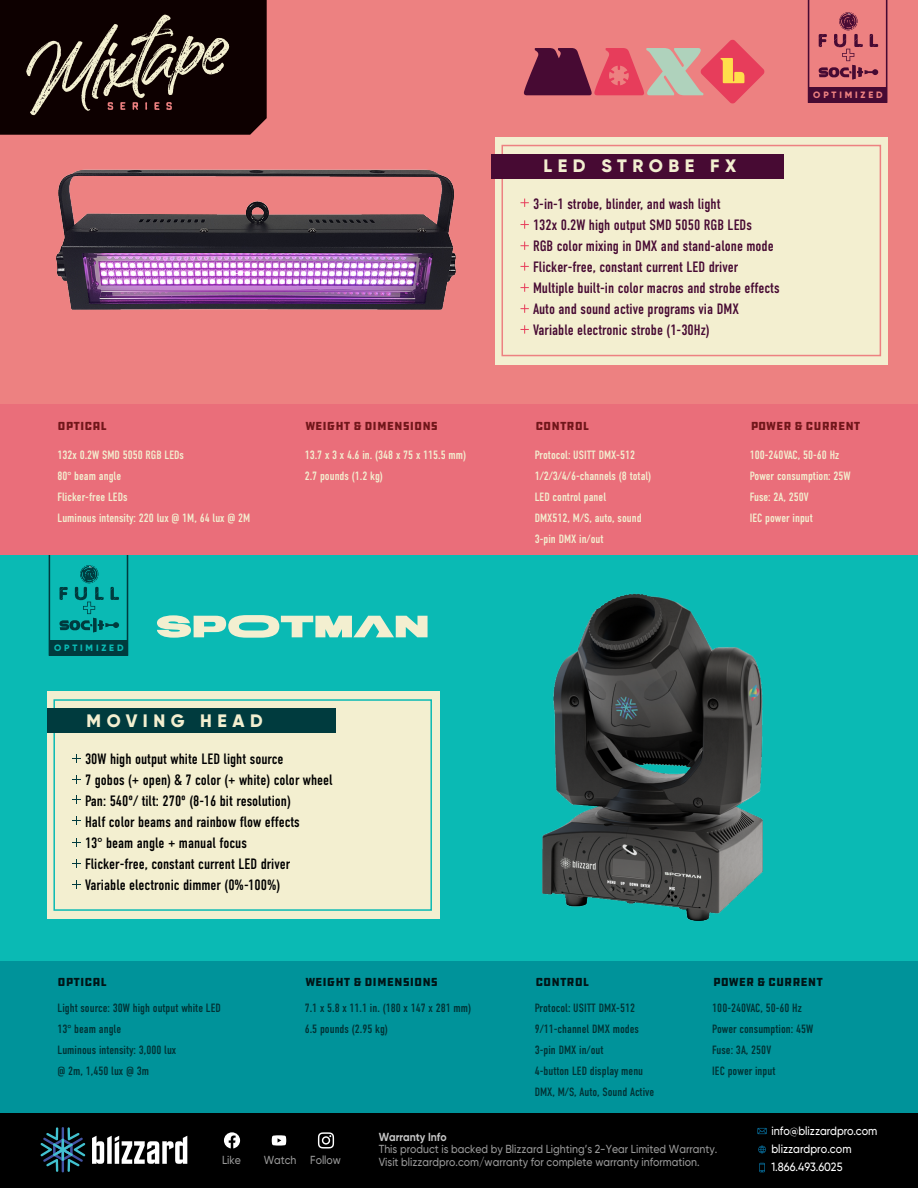
<style>
.page{position:relative;width:918px;height:1188px;background:#fff}
.page>*{position:absolute;margin:0;border:0;box-sizing:border-box;transform-origin:0 0}
.t1{font:800 18px "Gilroy";letter-spacing:.31em;color:#f3efd0}
.t2{font:15px/21px "DIN Condensed";color:#470a33}
.t3{font:15px/21px "DIN Condensed";color:#000}
.t4{font:12px/21px "DIN Condensed";color:#003336}
.t5{font:12px/21px "DIN Condensed";color:#f3efd0}
.t6{font:500 12px/18px "Gilroy";color:#fff;scale:.9 1}
.t7{font:12px "DDC Hardware";color:#001517}
.t8{font:12px "DDC Hardware";color:#71161a}
.t9{font:500 11.7px/12.6px "Gilroy";color:#999;scale:.9 1}
.t10{font:700 11.7px "Gilroy";color:#c7c7c7;scale:.9 1}
.t11{font:800 9.15px "Gilroy";letter-spacing:.31em;color:#0abab4}
.t12{font:800 9.15px "Gilroy";letter-spacing:.31em;color:#ed8181}
</style>
<div class="page">
<div style="left:0;top:0;width:918px;height:555px;background:#ed8181"></div>
<div style="left:0;top:554px;width:918px;height:555px;background:#0abab4"></div>
<div style="left:0;top:1113px;width:918px;height:75px;background:#000"></div>
<svg style="left:157px;top:615px;width:271px;height:23px"></svg>
<img style="left:543px;top:594px;width:220px;height:327px">
<div style="left:0;top:961px;width:918px;height:152px;background:#00939a"></div>
<div style="left:47px;top:692px;width:393px;height:227px;background:#f3efd0"></div>
<div style="left:53px;top:699px;width:379px;height:212px;border:2px solid #0abab4"></div>
<div style="left:47px;top:708px;width:289px;height:25px;background:#003b3e"></div>
<svg style="left:59px;top:565px;width:60px;height:67px"></svg>
<div style="left:49px;top:553px;width:79px;height:103px;border:2px solid #003b3e"></div>
<div style="left:49px;top:640px;width:79px;height:16px;background:#003b3e"></div>
<img style="left:57px;top:169px;width:398px;height:141px">
<div style="left:0;top:404px;width:918px;height:151px;background:#ea6e7a"></div>
<div style="left:495px;top:137px;width:393px;height:228px;background:#f3efd0"></div>
<svg style="left:521px;top:199px;width:8px;height:8px"></svg>
<svg style="left:521px;top:220px;width:8px;height:9px"></svg>
<svg style="left:521px;top:242px;width:8px;height:8px"></svg>
<svg style="left:521px;top:262px;width:8px;height:9px"></svg>
<svg style="left:521px;top:283px;width:8px;height:9px"></svg>
<svg style="left:521px;top:304px;width:8px;height:9px"></svg>
<svg style="left:521px;top:325px;width:8px;height:9px"></svg>
<div style="left:502px;top:145px;width:379px;height:211px;border:2px solid #ed8181"></div>
<div style="left:491px;top:154px;width:293px;height:25px;background:#470a33"></div>
<svg style="left:524px;top:39px;width:241px;height:65px"></svg>
<svg style="left:0;top:0;width:267px;height:135px;background:#291c19"></svg>
<svg style="left:808px;top:0;width:79px;height:103px"></svg>
<div style="left:809px;top:87px;width:78px;height:16px;background:#470a33"></div>
<svg style="left:72px;top:754px;width:9px;height:8px"></svg>
<svg style="left:72px;top:775px;width:9px;height:9px"></svg>
<svg style="left:72px;top:795px;width:9px;height:9px"></svg>
<svg style="left:72px;top:817px;width:9px;height:8px"></svg>
<svg style="left:72px;top:838px;width:9px;height:8px"></svg>
<svg style="left:72px;top:859px;width:9px;height:9px"></svg>
<svg style="left:72px;top:881px;width:9px;height:8px"></svg>
<svg style="left:92px;top:1136px;width:95px;height:28px"></svg>
<svg style="left:40px;top:1127px;width:45px;height:45px"></svg>
<svg style="left:759px;top:1163px;width:6px;height:9px"></svg>
<svg style="left:757px;top:1128px;width:10px;height:6px"></svg>
<svg style="left:758px;top:1146px;width:8px;height:7px"></svg>
<svg style="left:318px;top:1132px;width:16px;height:17px"></svg>
<svg style="left:272px;top:1135px;width:14px;height:11px"></svg>
<svg style="left:224px;top:1132px;width:16px;height:16px"></svg>
<h1 class="t1" style="left:544px;top:155px;width:194px">LED STROBE FX</h1>
<p class="t2" style="left:533px;top:194px;width:248px">3-in-1 strobe, blinder, and wash light<br>132x 0.2W high output SMD 5050 RGB LEDs<br>RGB color mixing in DMX and stand-alone mode Flicker-free, constant current LED driver Multiple built-in color macros and strobe effects Auto and sound active programs via DMX Variable electronic strobe (1-30Hz)</p>
<p class="t12" style="left:813px;top:89px;width:71px">OPTIMIZED</p>
<p class="t8" style="left:58px;top:418px;width:51px">OPTICAL</p>
<p class="t8" style="left:305px;top:418px;width:134px">WEIGHT &amp; DIMENSIONS</p>
<p class="t8" style="left:535px;top:418px;width:55px">CONTROL</p>
<p class="t8" style="left:751px;top:418px;width:111px">POWER &amp; CURRENT</p>
<p class="t5" style="left:58px;top:445px;width:194px">132x 0.2W SMD 5050 RGB LEDs<br>80° beam angle<br>Flicker-free LEDs<br>Luminous intensity: 220 lux @ 1M, 64 lux @ 2M</p>
<p class="t5" style="left:305px;top:445px;width:163px">13.7 x 3 x 4.6 in. (348 x 75 x 115.5 mm)<br>2.7 pounds (1.2 kg)</p>
<p class="t5" style="left:535px;top:445px;width:118px">Protocol: USITT DMX-512<br>1/2/3/4/6-channels (8 total)<br>LED control panel<br>DMX512, M/S, auto, sound<br>3-pin DMX in/out</p>
<p class="t5" style="left:750px;top:445px;width:102px">100-240VAC, 50-60 Hz<br>Power consumption: 25W<br>Fuse: 2A, 250V<br>IEC power input</p>
<p class="t11" style="left:54px;top:642px;width:71px">OPTIMIZED</p>
<h1 class="t1" style="left:87px;top:709px;width:178px">MOVING HEAD</h1>
<p class="t3" style="left:85px;top:748px;width:249px">30W high output white LED light source<br>7 gobos (+ open) &amp; 7 color (+ white) color wheel Pan: 540º/ tilt: 270º (8-16 bit resolution)<br>Half color beams and rainbow flow effects<br>13° beam angle + manual focus<br>Flicker-free, constant current LED driver Variable electronic dimmer (0%-100%)</p>
<p class="t7" style="left:58px;top:975px;width:51px">OPTICAL</p>
<p class="t7" style="left:305px;top:975px;width:134px">WEIGHT &amp; DIMENSIONS</p>
<p class="t7" style="left:535px;top:975px;width:55px">CONTROL</p>
<p class="t7" style="left:713px;top:975px;width:111px">POWER &amp; CURRENT</p>
<p class="t4" style="left:58px;top:997px;width:165px">Light source: 30W high output white LED<br>13° beam angle<br>Luminous intensity: 3,000 lux<br>@ 2m, 1,450 lux @ 3m</p>
<p class="t4" style="left:305px;top:997px;width:168px">7.1 x 5.8 x 11.1 in. (180 x 147 x 281 mm)<br>6.5 pounds (2.95 kg)</p>
<p class="t4" style="left:535px;top:997px;width:121px">Protocol: USITT DMX-512<br>9/11-channel DMX modes<br>3-pin DMX in/out<br>4-button LED display menu<br>DMX, M/S, Auto, Sound Active</p>
<p class="t4" style="left:712px;top:997px;width:102px">100-240VAC, 50-60 Hz<br>Power consumption: 45W<br>Fuse: 3A, 250V<br>IEC power input</p>
<p class="t9" style="left:222px;top:1154px;width:22px">Like</p>
<p class="t9" style="left:264px;top:1154px;width:87px">Watch Follow</p>
<p class="t10" style="left:379px;top:1129px;width:77px">Warranty Info</p>
<p class="t9" style="left:379px;top:1143px;width:378px">This product is backed by Blizzard Lighting’s 2-Year Limited Warranty.<br>Visit blizzardpro.com/warranty for complete warranty information.</p>
<p class="t6" style="left:771px;top:1122px;width:119px">info@blizzardpro.com blizzardpro.com<br>1.866.493.6025</p>
</div>
